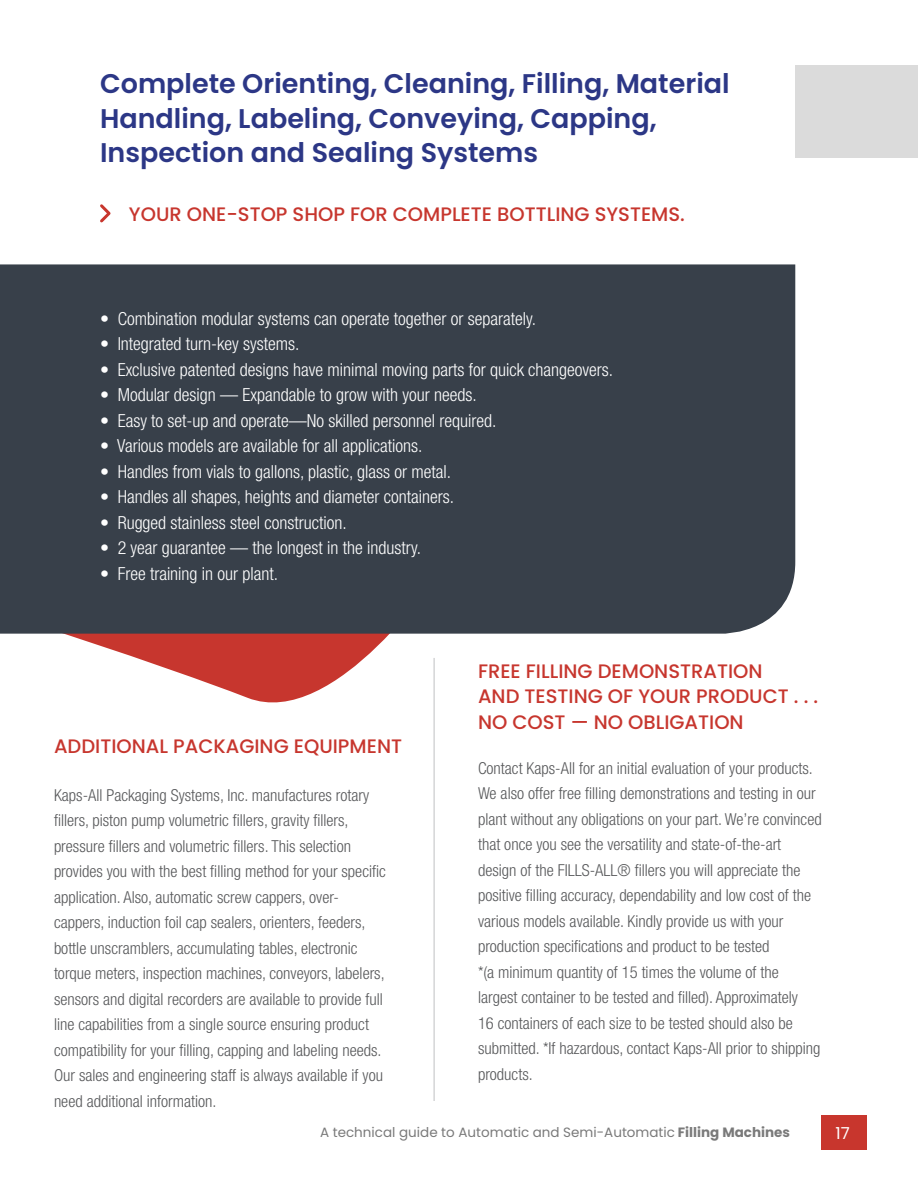
<style>
.page{position:relative;width:918px;height:1188px;background:#fff}
.page>*{position:absolute;margin:0;border:0;box-sizing:border-box;transform-origin:0 0}
.t1{font:600 27px/34.5px "Poppins";color:#2c3786}
.t2{font:500 19.5px/25.5px "Poppins";color:#c7362e}
.t3{font:300 condensed 18px "Helvetica Neue LT Std";color:#fff}
.t4{font:300 condensed 16.5px/25.5px "Helvetica Neue LT Std";color:#58595b}
.t5{font:16.5px "Poppins";color:#fff}
.t6{font:13.5px "Poppins";color:#7a7a7a}
.s1{font-weight:700}
</style>
<div class="page">
<div style="left:822px;top:1116px;width:45px;height:34px;background:#c8362d"></div>
<svg style="left:100px;top:204px;width:11px;height:19px"></svg>
<svg style="left:65px;top:634px;width:369px;height:98px"></svg>
<div style="left:0;top:264px;width:795px;height:370px;background:#38404a"></div>
<div style="left:795px;top:66px;width:123px;height:92px;background:#dbdbdb"></div>
<hr style="left:434px;top:658px;width:1px;height:443px;background:#949698">
<h1 class="t1" style="left:100px;top:67px;width:631px">Complete Orienting, Cleaning, Filling, Material<br>Handling, Labeling, Conveying, Capping,<br>Inspection and Sealing Systems</h1>
<p class="t2" style="left:129px;top:201px;width:558px">YOUR ONE-STOP SHOP FOR COMPLETE BOTTLING SYSTEMS.</p>
<p class="t3" style="left:100px;top:308px;width:438px">• Combination modular systems can operate together or separately.</p>
<p class="t3" style="left:100px;top:333px;width:201px">• Integrated turn-key systems.</p>
<p class="t3" style="left:100px;top:359px;width:515px">• Exclusive patented designs have minimal moving parts for quick changeovers.</p>
<p class="t3" style="left:100px;top:384px;width:378px">• Modular design — Expandable to grow with your needs.</p>
<p class="t3" style="left:100px;top:410px;width:398px">• Easy to set-up and operate—No skilled personnel required.</p>
<p class="t3" style="left:100px;top:435px;width:324px">• Various models are available for all applications.</p>
<p class="t3" style="left:100px;top:461px;width:352px">• Handles from vials to gallons, plastic, glass or metal.</p>
<p class="t3" style="left:100px;top:486px;width:356px">• Handles all shapes, heights and diameter containers.</p>
<p class="t3" style="left:100px;top:512px;width:248px">• Rugged stainless steel construction.</p>
<p class="t3" style="left:100px;top:537px;width:323px">• 2 year guarantee — the longest in the industry.</p>
<p class="t3" style="left:100px;top:563px;width:180px">• Free training in our plant.</p>
<p class="t2" style="left:54px;top:733px;width:350px">ADDITIONAL PACKAGING EQUIPMENT</p>
<p class="t4" style="left:54px;top:782px;width:333px">Kaps-All Packaging Systems, Inc. manufactures rotary fillers, piston pump volumetric fillers, gravity fillers, pressure fillers and volumetric fillers. This selection provides you with the best filling method for your specific application. Also, automatic screw cappers, over&shy;cappers, induction foil cap sealers, orienters, feeders, bottle unscramblers, accumulating tables, electronic torque meters, inspection machines, conveyors, labelers, sensors and digital recorders are available to provide full line capabilities from a single source ensuring product compatibility for your filling, capping and labeling needs.<br>Our sales and engineering staff is always available if you need additional information.</p>
<p class="t2" style="left:478px;top:658px;width:342px">FREE FILLING DEMONSTRATION<br>AND TESTING OF YOUR PRODUCT . . .<br>NO COST — NO OBLIGATION</p>
<p class="t4" style="left:478px;top:755px;width:345px">Contact Kaps-All for an initial evaluation of your products.<br>We also offer free filling demonstrations and testing in our plant without any obligations on your part. We’re convinced that once you see the versatility and state-of-the-art design of the FILLS-ALL® fillers you will appreciate the positive filling accuracy, dependability and low cost of the various models available. Kindly provide us with your production specifications and product to be tested<br>*(a minimum quantity of 15 times the volume of the largest container to be tested and filled). Approximately<br>16 containers of each size to be tested should also be submitted. *If hazardous, contact Kaps-All prior to shipping products.</p>
<p class="t6" style="left:320px;top:1125px;width:472px">A technical guide to Automatic and Semi-Automatic <span class="s1">Filling Machines</span></p>
<p class="t5" style="left:836px;top:1123px;width:16px">17</p>
</div>
